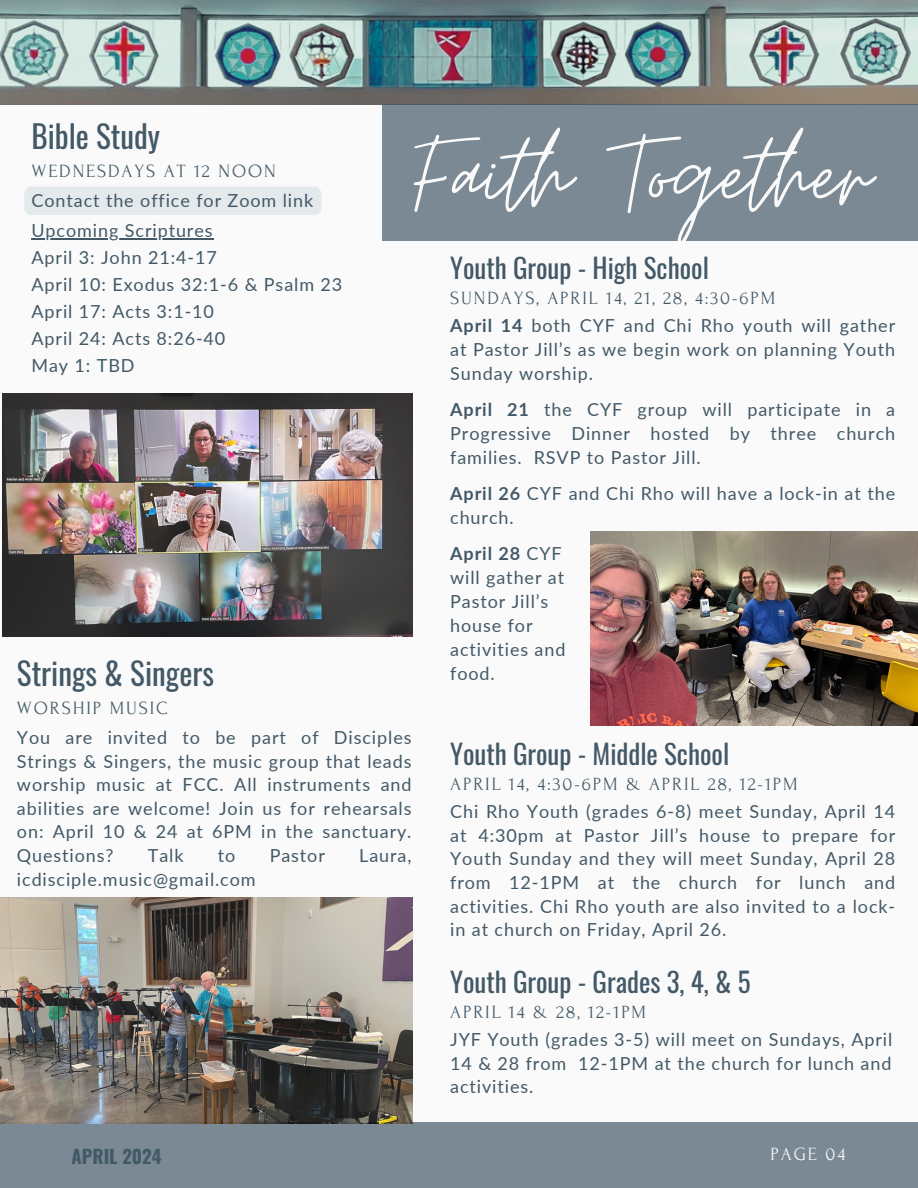
<style>
.page{position:relative;width:918px;height:1188px;background:#fafafa}
.page>*{position:absolute;margin:0;border:0;box-sizing:border-box;transform-origin:0 0}
.t1{font:120px "Moon Time";color:#fafafa}
.t2{font:31.2px "Oswald";color:#435967}
.t3{font:27px "Oswald";color:#435967}
.t4{font:700 18.75px "Oswald";color:#435967}
.t5{font:18.6px "Forum";letter-spacing:.1em;color:#435967}
.t6{font:18.6px "Forum";letter-spacing:.1em;color:#fafafa}
.t7{font:18px/23.7px "Lato";letter-spacing:.05em;color:#435967;text-align:justify}
.s1{font-weight:700}
</style>
<div class="page">
<div style="left:0;top:1122px;width:918px;height:66px;background:#7a8993"></div>
<img style="left:0;top:0;width:918px;height:105px">
<div style="left:382px;top:104px;width:536px;height:136px;background:#7a8993"></div>
<img style="left:591px;top:531px;width:327px;height:195px">
<img style="left:0;top:898px;width:413px;height:226px">
<hr style="left:31px;top:239px;width:183px;height:1px;background:#435967">
<div style="left:24px;top:187px;width:297px;height:28px;background:#e4e9ec;border-radius:7px"></div>
<img style="left:3px;top:394px;width:409px;height:243px">
<h2 class="t2" style="left:31px;top:112px;width:130px">Bible Study</h2>
<p class="t5" style="left:31px;top:161px;width:246px">WEDNESDAYS AT 12 NOON</p>
<p class="t7" style="left:31px;top:188px;width:283px">Contact the office for Zoom link</p>
<h1 class="t1" style="left:414px;top:101px;width:459px">Faith Together</h1>
<p class="t7" style="left:31px;top:217px;width:312px;line-height:27px;text-align:left">Upcoming Scriptures<br>April 3: John 21:4-17<br>April 10: Exodus 32:1-6 &amp; Psalm 23<br>April 17: Acts 3:1-10<br>April 24: Acts 8:26-40<br>May 1: TBD</p>
<h3 class="t3" style="left:450px;top:247px;width:260px">Youth Group - High School</h3>
<p class="t5" style="left:450px;top:288px;width:327px">SUNDAYS, APRIL 14, 21, 28, 4:30-6PM</p>
<p class="t7" style="left:450px;top:314px;width:447px"><span class="s1">April 14</span> both CYF and Chi Rho youth will gather at Pastor Jill’s as we begin work on planning Youth Sunday worship.</p>
<p class="t7" style="left:450px;top:398px;width:447px"><span class="s1">April 21</span> the CYF group will participate in a Progressive Dinner hosted by three church families. RSVP to Pastor Jill.</p>
<p class="t7" style="left:450px;top:482px;width:447px"><span class="s1">April 26</span> CYF and Chi Rho will have a lock-in at the church.</p>
<p class="t7" style="left:450px;top:541px;width:117px;text-align:left"><span class="s1">April 28</span> CYF will gather at<br>Pastor Jill’s house for activities and food.</p>
<h2 class="t2" style="left:17px;top:649px;width:199px">Strings &amp; Singers</h2>
<p class="t5" style="left:17px;top:698px;width:152px">WORSHIP MUSIC</p>
<p class="t7" style="left:17px;top:725px;width:396px">You are invited to be part of Disciples Strings &amp; Singers, the music group that leads worship music at FCC. All instruments and abilities are welcome! Join us for rehearsals on: April 10 &amp; 24 at 6PM in the sanctuary.<br>Questions?</p>
<h3 class="t3" style="left:450px;top:733px;width:281px">Youth Group - Middle School</h3>
<p class="t5" style="left:450px;top:774px;width:349px">APRIL 14, 4:30-6PM &amp; APRIL 28, 12-1PM</p>
<p class="t7" style="left:450px;top:799px;width:447px">Chi Rho Youth (grades 6-8) meet Sunday, April 14 at 4:30pm at Pastor Jill’s house to prepare for Youth Sunday and they will meet Sunday, April 28 from 12-1PM at the church for lunch and activities. Chi Rho youth are also invited to a lock&shy;in at church on Friday, April 26.</p>
<h3 class="t3" style="left:450px;top:961px;width:302px">Youth Group - Grades 3, 4, &amp; 5</h3>
<p class="t5" style="left:450px;top:1002px;width:197px">APRIL 14 &amp; 28, 12-1PM</p>
<p class="t7" style="left:450px;top:1027px;width:444px">JYF Youth (grades 3-5) will meet on Sundays, April 14 &amp; 28 from 12-1PM at the church for lunch and activities.</p>
<p class="t7" style="left:148px;top:843px;width:37px">Talk</p>
<p class="t7" style="left:218px;top:843px;width:19px">to</p>
<p class="t7" style="left:270px;top:843px;width:57px">Pastor</p>
<p class="t7" style="left:359px;top:843px;width:54px">Laura,</p>
<p class="t7" style="left:17px;top:867px;width:240px">icdisciple.music@gmail.com</p>
<p class="t4" style="left:72px;top:1141px;width:92px">APRIL 2024</p>
<p class="t6" style="left:771px;top:1144px;width:76px">PAGE 04</p>
</div>
